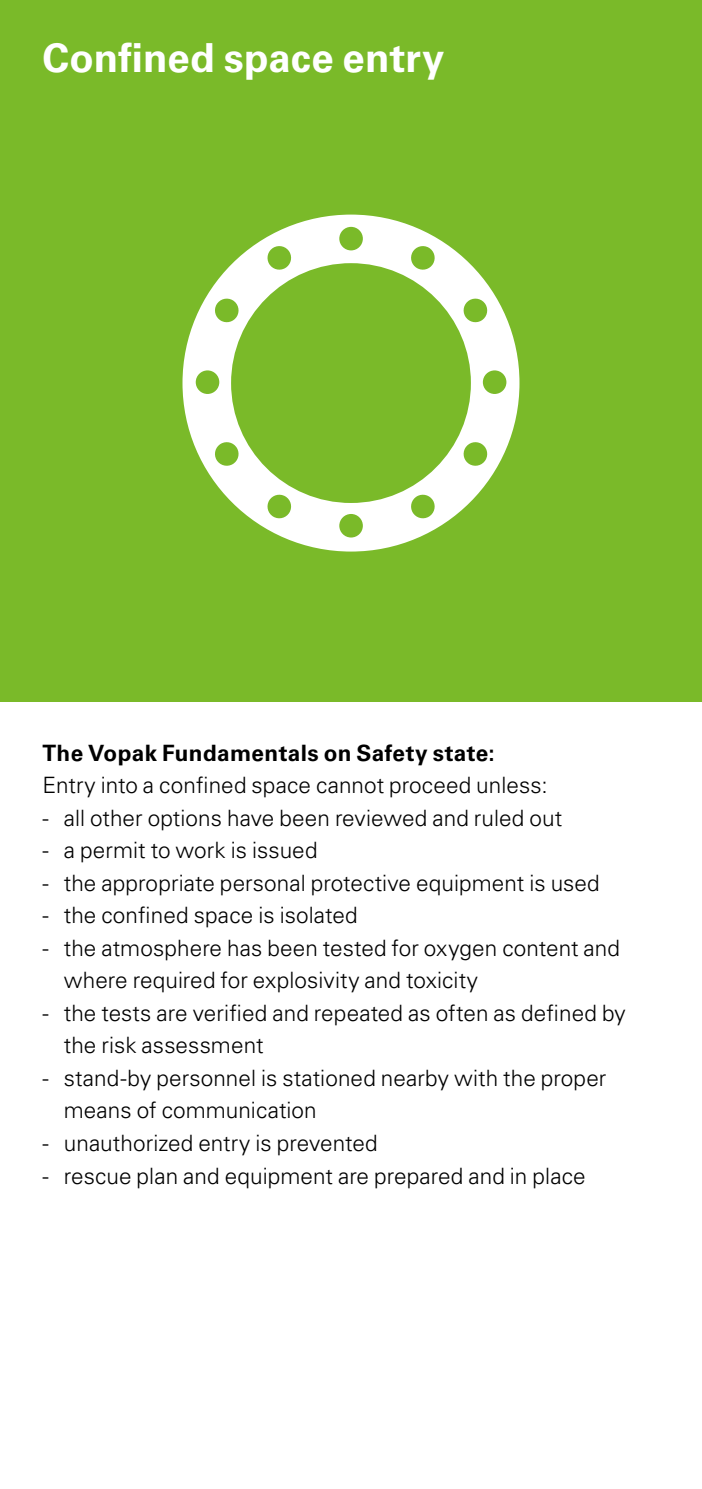
<style>
.page{position:relative;width:702px;height:1489px;background:#fff}
.page>*{position:absolute;margin:0;border:0;box-sizing:border-box;transform-origin:0 0}
.t1{font:700 40px "Univers LT Std";letter-spacing:.005em;color:#fff}
.t2{font:300 22.5px/32.5px "Univers LT Std";letter-spacing:.005em;color:#000}
.t3{font:700 22.5px "Univers LT Std";letter-spacing:.015em;color:#000}
</style>
<div class="page">
<div style="left:0;top:0;width:702px;height:702px;background:#7aba29"></div>
<svg style="left:182px;top:214px;width:337px;height:337px"></svg>
<p class="t1" style="left:43px;top:34px;width:403px">Confined space entry</p>
<p class="t3" style="left:43px;top:739px;width:453px">The Vopak Fundamentals on Safety state:</p>
<p class="t2" style="left:43px;top:769px;width:506px">Entry into a confined space cannot proceed unless:</p>
<p class="t2" style="left:43px;top:801px;width:521px">- all other options have been reviewed and ruled out</p>
<p class="t2" style="left:43px;top:834px;width:276px">- a permit to work is issued</p>
<p class="t2" style="left:43px;top:866px;width:558px">- the appropriate personal protective equipment is used</p>
<p class="t2" style="left:43px;top:899px;width:316px">- the confined space is isolated</p>
<p class="t2" style="left:64px;top:931px;width:557px;text-indent:-21px">- the atmosphere has been tested for oxygen content and where required for explosivity and toxicity</p>
<p class="t2" style="left:64px;top:996px;width:563px;text-indent:-21px">- the tests are verified and repeated as often as defined by the risk assessment</p>
<p class="t2" style="left:64px;top:1061px;width:544px;text-indent:-21px">- stand-by personnel is stationed nearby with the proper means of communication</p>
<p class="t2" style="left:43px;top:1126px;width:336px">- unauthorized entry is prevented</p>
<p class="t2" style="left:43px;top:1159px;width:544px">- rescue plan and equipment are prepared and in place</p>
</div>
